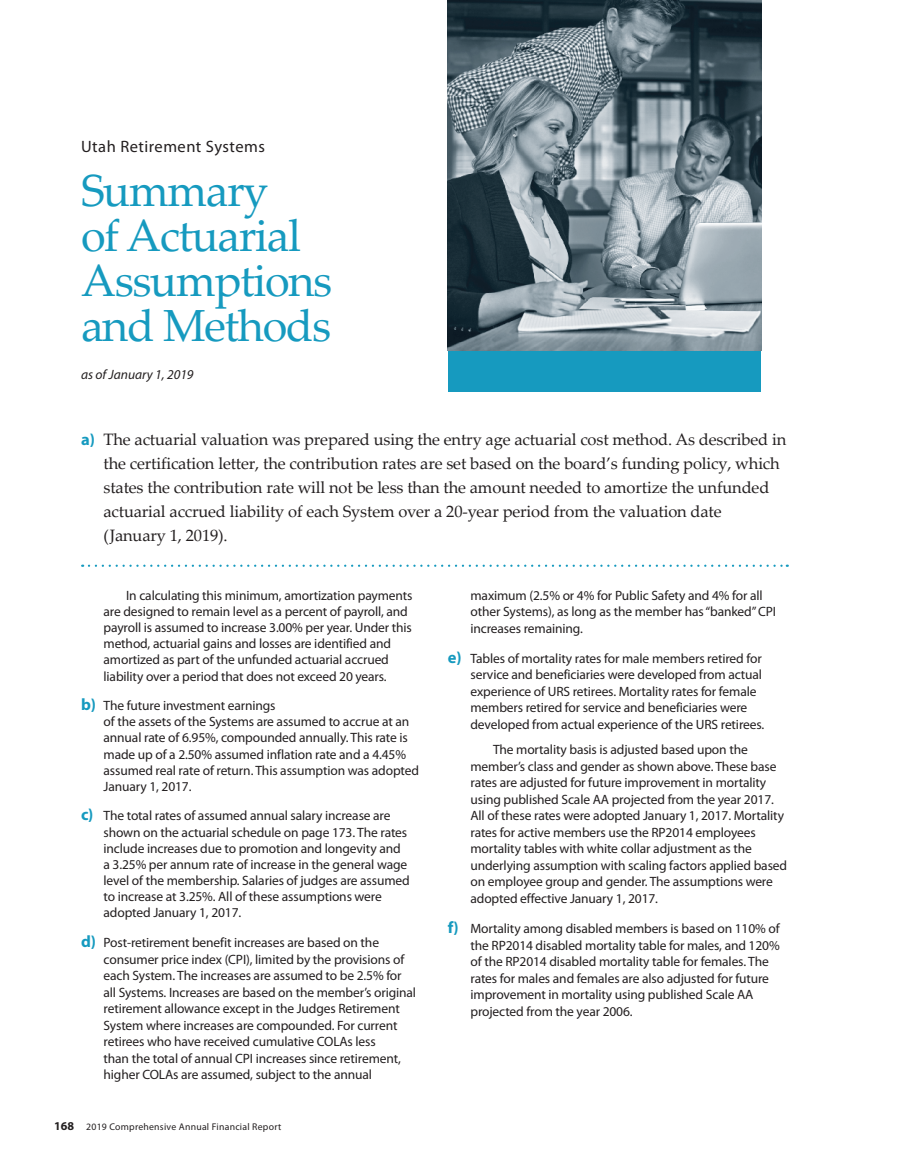
<style>
.page{position:relative;width:905px;height:1175px;background:#fff}
.page>*{position:absolute;margin:0;border:0;box-sizing:border-box;transform-origin:0 0}
.t1{font:45px/45px "Palatino Linotype";letter-spacing:-.03em;color:#169abf}
.t2{font:16.5px/24px "Palatino Linotype";letter-spacing:-.01em;color:#231f20}
.t3{font:16.5px "Myriad Pro";letter-spacing:.03em;color:#231f20}
.t4{font:13.5px/16.5px "Myriad Pro";letter-spacing:-.01em;color:#231f20}
.t5{font:italic 13.5px "Myriad Pro";color:#231f20}
.t6{font:9.75px "Myriad Pro";letter-spacing:.025em;color:#231f20}
.s1{font-family:"Myriad Pro";font-weight:700;color:#169abf}
.s2{font-weight:700;font-size:16.5px;color:#169abf}
.s3{font-weight:700;font-size:12px}
</style>
<div class="page">
<svg style="left:89px;top:564px;width:698px;height:3px"></svg>
<img style="left:448px;top:0;width:313px;height:351px">
<div style="left:448px;top:351px;width:312px;height:41px;background:#169abf"></div>
<p class="t3" style="left:81px;top:136px;width:185px">Utah Retirement Systems</p>
<h1 class="t1" style="left:81px;top:166px;width:253px">Summary<br>of Actuarial<br>Assumptions and Methods</h1>
<p class="t5" style="left:81px;top:366px;width:114px">as of January 1, 2019</p>
<p class="t2" style="left:104px;top:426px;width:684px;text-indent:-23px"><span class="s1">a)</span> The actuarial valuation was prepared using the entry age actuarial cost method. As described in the certification letter, the contribution rates are set based on the board’s funding policy, which states the contribution rate will not be less than the amount needed to amortize the unfunded actuarial accrued liability of each System over a 20-year period from the valuation date (January 1, 2019).</p>
<p class="t4" style="left:103px;top:587px;width:310px;line-height:16px;text-indent:23px">In calculating this minimum, amortization payments are designed to remain level as a percent of payroll, and payroll is assumed to increase 3.00% per year. Under this method, actuarial gains and losses are identified and amortized as part of the unfunded actuarial accrued liability over a period that does not exceed 20 years.</p>
<p class="t4" style="left:104px;top:697px;width:317px;line-height:16px;text-indent:-22px"><span class="s2">b)</span> The future investment earnings<br>of the assets of the Systems are assumed to accrue at an annual rate of 6.95%, compounded annually. This rate is made up of a 2.50% assumed inflation rate and a 4.45% assumed real rate of return. This assumption was adopted January 1, 2017.</p>
<p class="t4" style="left:103px;top:807px;width:308px;line-height:16px;text-indent:-22px"><span class="s2">c)</span> The total rates of assumed annual salary increase are shown on the actuarial schedule on page 173. The rates include increases due to promotion and longevity and a 3.25% per annum rate of increase in the general wage level of the membership. Salaries of judges are assumed to increase at 3.25%. All of these assumptions were adopted January 1, 2017.</p>
<p class="t4" style="left:104px;top:934px;width:314px;text-indent:-23px"><span class="s2">d)</span> Post-retirement benefit increases are based on the consumer price index (CPI), limited by the provisions of each System. The increases are assumed to be 2.5% for all Systems. Increases are based on the member’s original retirement allowance except in the Judges Retirement System where increases are compounded. For current retirees who have received cumulative COLAs less<br>than the total of annual CPI increases since retirement, higher COLAs are assumed, subject to the annual</p>
<p class="t6" style="left:54px;top:1120px;width:229px"><span class="s3">168</span> 2019 Comprehensive Annual Financial Report</p>
<p class="t4" style="left:470px;top:587px;width:307px">maximum (2.5% or 4% for Public Safety and 4% for all other Systems), as long as the member has “banked” CPI increases remaining.</p>
<p class="t4" style="left:470px;top:650px;width:295px;text-indent:-22px"><span class="s2">e)</span> Tables of mortality rates for male members retired for service and beneficiaries were developed from actual experience of URS retirees. Mortality rates for female members retired for service and beneficiaries were developed from actual experience of the URS retirees.</p>
<p class="t4" style="left:470px;top:741px;width:318px;text-indent:23px">The mortality basis is adjusted based upon the member’s class and gender as shown above. These base rates are adjusted for future improvement in mortality using published Scale AA projected from the year 2017.<br>All of these rates were adopted January 1, 2017. Mortality rates for active members use the RP2014 employees mortality tables with white collar adjustment as the underlying assumption with scaling factors applied based on employee group and gender. The assumptions were adopted effective January 1, 2017.</p>
<p class="t4" style="left:470px;top:920px;width:311px;text-indent:-23px"><span class="s2">f)</span> Mortality among disabled members is based on 110% of the RP2014 disabled mortality table for males, and 120% of the RP2014 disabled mortality table for females. The rates for males and females are also adjusted for future improvement in mortality using published Scale AA projected from the year 2006.</p>
</div>
